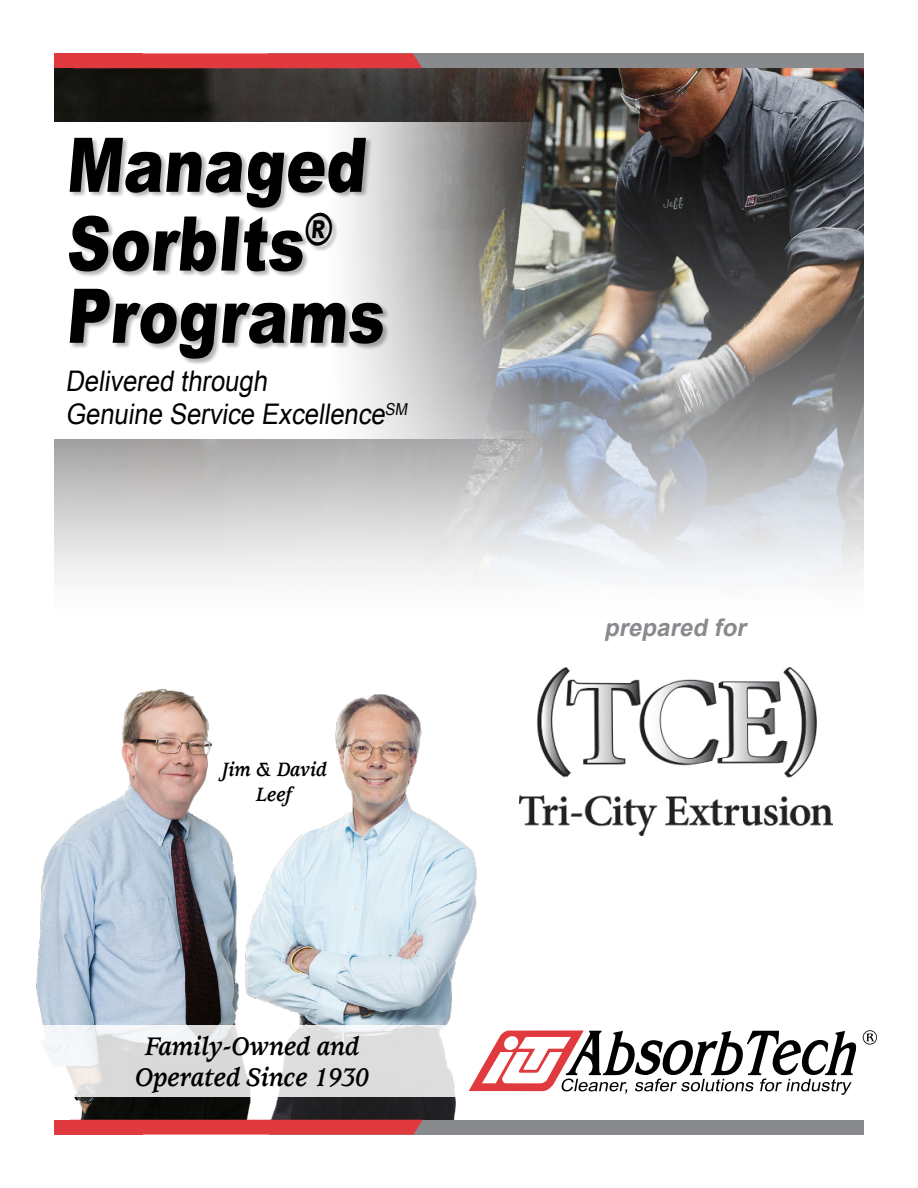
<style>
.page{position:relative;width:918px;height:1188px;background:#fff}
.page>*{position:absolute;margin:0;border:0;box-sizing:border-box;transform-origin:0 0}
.t1{font:900 75.45px/78.8px "Arial";color:#000;scale:.8 1}
.t2{font:28.35px/33px "Arial";color:#000;scale:.9 1}
.t3{font:italic 700 28.05px/31.2px "Usherwood Std";color:#000;text-align:center;scale:.9 1}
.t4{font:italic 700 24px "Arial";color:#888a8d}
.t5{font:italic 700 21.3px/25.3px "Usherwood Std";color:#000;text-align:center;scale:.9 1}
</style>
<div class="page">
<img style="left:54px;top:68px;width:810px;height:510px">
<svg style="left:863px;top:1030px;width:14px;height:15px"></svg>
<svg style="left:482px;top:1030px;width:374px;height:65px"></svg>
<img style="left:36px;top:688px;width:446px;height:432px">
<svg style="left:36px;top:1026px;width:423px;height:71px;fill:#ddddde"></svg>
<div style="left:268px;top:53px;width:596px;height:15px;background:#888a8d"></div>
<svg style="left:143px;top:53px;width:279px;height:15px;background:#dd3e42"></svg>
<div style="left:270px;top:1120px;width:594px;height:15px;background:#888a8d"></div>
<svg style="left:143px;top:1120px;width:280px;height:15px;background:#dd3f43"></svg>
<div style="left:54px;top:53px;width:89px;height:15px;background:#e03a3e"></div>
<div style="left:54px;top:1120px;width:89px;height:15px;background:#e03a3e"></div>
<svg style="left:54px;top:122px;width:488px;height:317px"></svg>
<div style="left:68px;top:138px;width:322px;height:228px;background:#000;opacity:.3"></div>
<img style="left:519px;top:667px;width:314px;height:169px">
<h1 class="t1" style="left:65px;top:123px;width:387px">Managed<br>SorbIts<sup>®</sup></h1>
<h1 class="t1" style="left:65px;top:274px;width:411px">Programs</h1>
<p class="t2" style="left:65px;top:365px;width:385px">Delivered through<br>Genuine Service Excellence<sup>SM</sup></p>
<p class="t5" style="left:222px;top:757px;width:117px">Jim &amp; David<br>Leef</p>
<p class="t3" style="left:135px;top:1031px;width:262px">Family-Owned and<br>Operated Since 1930</p>
<p class="t4" style="left:604px;top:612px;width:149px">prepared for</p>
</div>
